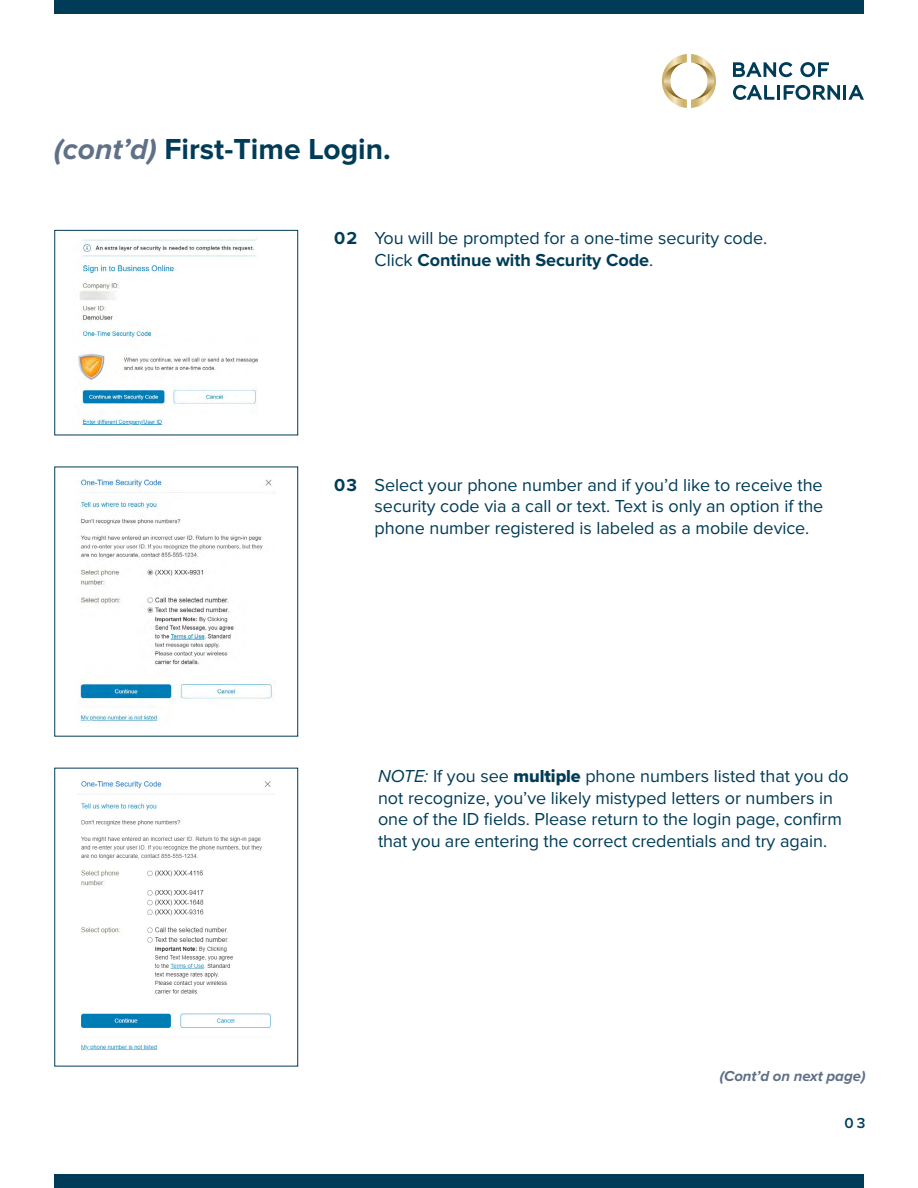
<style>
.page{position:relative;width:918px;height:1188px;background:#fff}
.page>*{position:absolute;margin:0;border:0;box-sizing:border-box;transform-origin:0 0}
.t1{font:700 30px "Proxima Nova";color:#003c57}
.t2{font:18px/21.6px "Proxima Nova";letter-spacing:-.005em;color:#003c57}
.t3{font:italic 700 15px "Proxima Nova";letter-spacing:-.005em;color:#607086}
.t4{font:600 15px "Proxima Nova";color:#003c57}
.s1{font-style:italic;color:#607086}
.s2{font-weight:700}
.s3{font-style:italic}
.s4{font-family:"Proxima Nova Extrabld"}
</style>
<div class="page">
<div style="left:54px;top:0;width:810px;height:14px;background:#003c57"></div>
<div style="left:54px;top:1174px;width:810px;height:14px;background:#003c57"></div>
<svg style="left:662px;top:54px;width:54px;height:54px"></svg>
<svg style="left:733px;top:62px;width:131px;height:38px"></svg>
<img style="left:78px;top:238px;width:180px;height:189px">
<div style="left:54px;top:230px;width:244px;height:205px;border:1px solid #003c57"></div>
<img style="left:80px;top:479px;width:193px;height:244px">
<div style="left:54px;top:467px;width:244px;height:270px;border:1px solid #003c57"></div>
<img style="left:81px;top:781px;width:190px;height:270px">
<div style="left:54px;top:768px;width:244px;height:298px;border:1px solid #003c57"></div>
<p class="t1" style="left:54px;top:135px;width:338px"><span class="s1">(cont’d)</span> First-Time Login.</p>
<p class="t2" style="left:375px;top:228px;width:394px;text-indent:-40px"><span class="s2">02</span> You will be prompted for a one-time security code.<br>Click <span class="s2">Continue with Security Code</span>.</p>
<p class="t2" style="left:375px;top:475px;width:450px;text-align:justify;text-indent:-40px"><span class="s2">03</span> Select your phone number and if you’d like to receive the security code via a call or text. Text is only an option if the phone number registered is labeled as a mobile device.</p>
<p class="t2" style="left:378px;top:766px;width:472px"><span class="s3">NOTE:</span> If you see <span class="s4">multiple</span> phone numbers listed that you do not recognize, you’ve likely mistyped letters or numbers in one of the ID fields. Please return to the login page, confirm that you are entering the correct credentials and try again.</p>
<p class="t3" style="left:720px;top:1065px;width:147px">(Cont’d on next page)</p>
<p class="t4" style="left:845px;top:1116px;width:22px">03</p>
</div>
